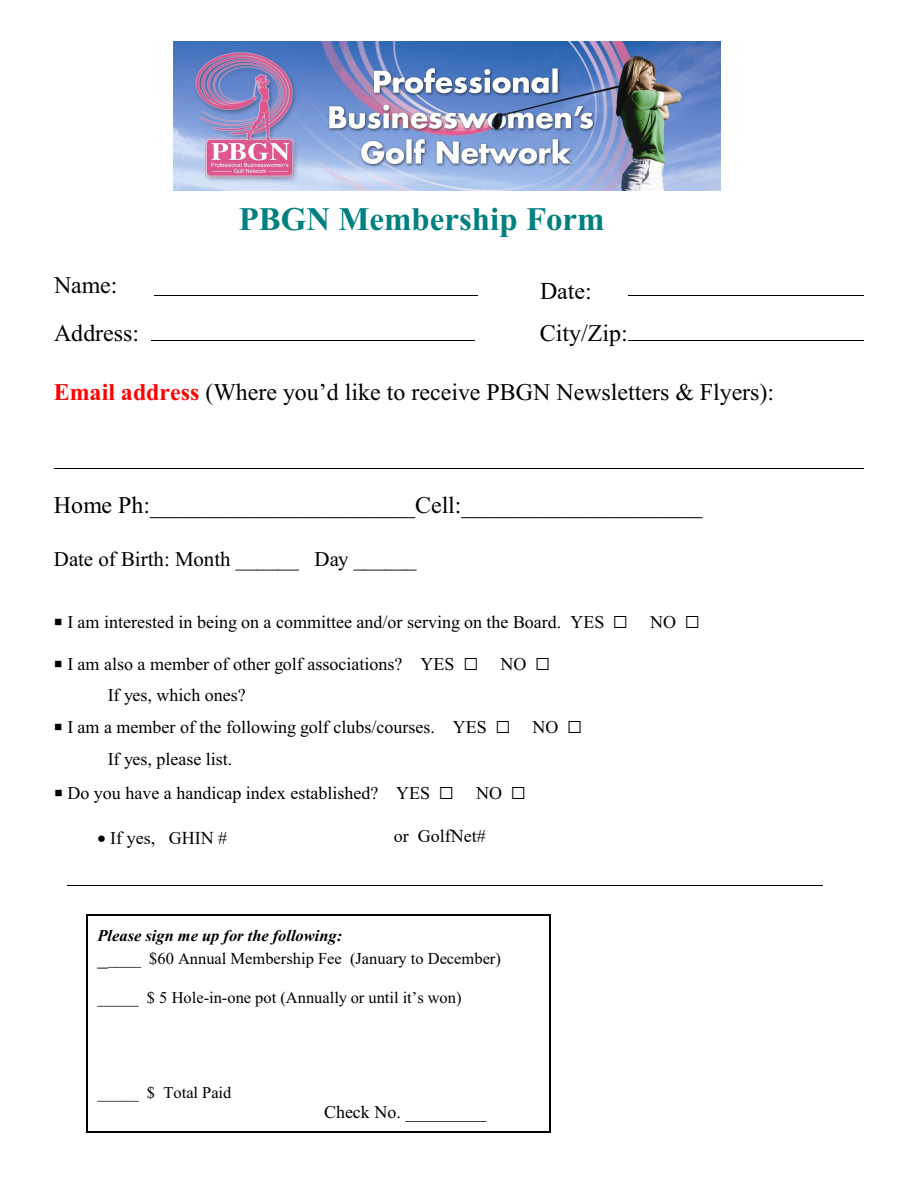
<style>
.page{position:relative;width:918px;height:1188px;background:#fff}
.page>*{position:absolute;margin:0;border:0;box-sizing:border-box;transform-origin:0 0}
.t1{font:700 33px "Times New Roman";color:#008080}
.t2{font:24px/47.7px "Times New Roman";color:#000}
.t3{font:21px "Times New Roman";color:#000}
.t4{font:18px/32.2px "Times New Roman";color:#000}
.t5{font:16.5px/23.2px "Times New Roman";color:#000}
.s1{font-weight:700;color:#f00}
.s2{font-weight:700;font-style:italic}
.s3{font-size:21px}
</style>
<div class="page">
<img style="left:173px;top:41px;width:547px;height:150px">
<hr style="left:86px;top:914px;width:2px;height:219px;background:#000">
<hr style="left:549px;top:914px;width:2px;height:219px;background:#000">
<hr style="left:86px;top:914px;width:465px;height:2px;background:#000">
<hr style="left:86px;top:1131px;width:465px;height:2px;background:#000">
<hr style="left:628px;top:340px;width:236px;height:1px;background:#000">
<hr style="left:54px;top:468px;width:810px;height:1px;background:#000">
<hr style="left:68px;top:885px;width:755px;height:1px;background:#000">
<hr style="left:151px;top:340px;width:324px;height:1px;background:#000">
<hr style="left:154px;top:296px;width:324px;height:1px;background:#000">
<hr style="left:628px;top:295px;width:236px;height:1px;background:#000">
<h1 class="t1" style="left:239px;top:207px;width:367px">PBGN Membership Form</h1>
<h2 class="t2" style="left:54px;top:263px;width:87px">Name:<br>Address:</h2>
<h2 class="t2" style="left:540px;top:266px;width:53px">Date:</h2>
<h2 class="t2" style="left:540px;top:311px;width:89px">City/Zip:</h2>
<h2 class="t2" style="left:54px;top:371px;width:722px"><span class="s1">Email address</span> (Where you’d like to receive PBGN Newsletters &amp; Flyers):</h2>
<h2 class="t2" style="left:54px;top:484px;width:650px">Home Ph:______________________Cell:____________________</h2>
<p class="t3" style="left:54px;top:551px;width:364px">Date of Birth: Month ______ Day ______</p>
<p class="t4" style="left:67px;top:608px;width:538px">I am interested in being on a committee and/or serving on the Board. YES</p>
<p class="t4" style="left:650px;top:608px;width:27px">NO</p>
<p class="t4" style="left:67px;top:649px;width:389px">I am also a member of other golf associations? YES</p>
<p class="t4" style="left:501px;top:649px;width:27px">NO</p>
<p class="t4" style="left:67px;top:681px;width:421px;text-indent:40px">If yes, which ones?<br>I am a member of the following golf clubs/courses. YES</p>
<p class="t4" style="left:533px;top:713px;width:27px">NO</p>
<p class="t4" style="left:68px;top:743px;width:364px;line-height:34.3px;text-indent:40px">If yes, please list.<br>Do you have a handicap index established? YES</p>
<p class="t4" style="left:476px;top:779px;width:27px">NO</p>
<p class="t4" style="left:98px;top:823px;width:131px">• If yes, GHIN #</p>
<p class="t4" style="left:394px;top:819px;width:93px">or GolfNet#</p>
<p class="t5" style="left:98px;top:923px;width:405px"><span class="s2">Please sign me up for the following:<br></span><span class="s3">_</span>____ $60 Annual Membership Fee (January to December)</p>
<p class="t5" style="left:98px;top:987px;width:366px">_____ $ 5 Hole-in-one pot (Annually or until it’s won)</p>
<p class="t5" style="left:98px;top:1082px;width:135px">_____ $ Total Paid</p>
<p class="t4" style="left:324px;top:1098px;width:164px">Check No. _________</p>
</div>
